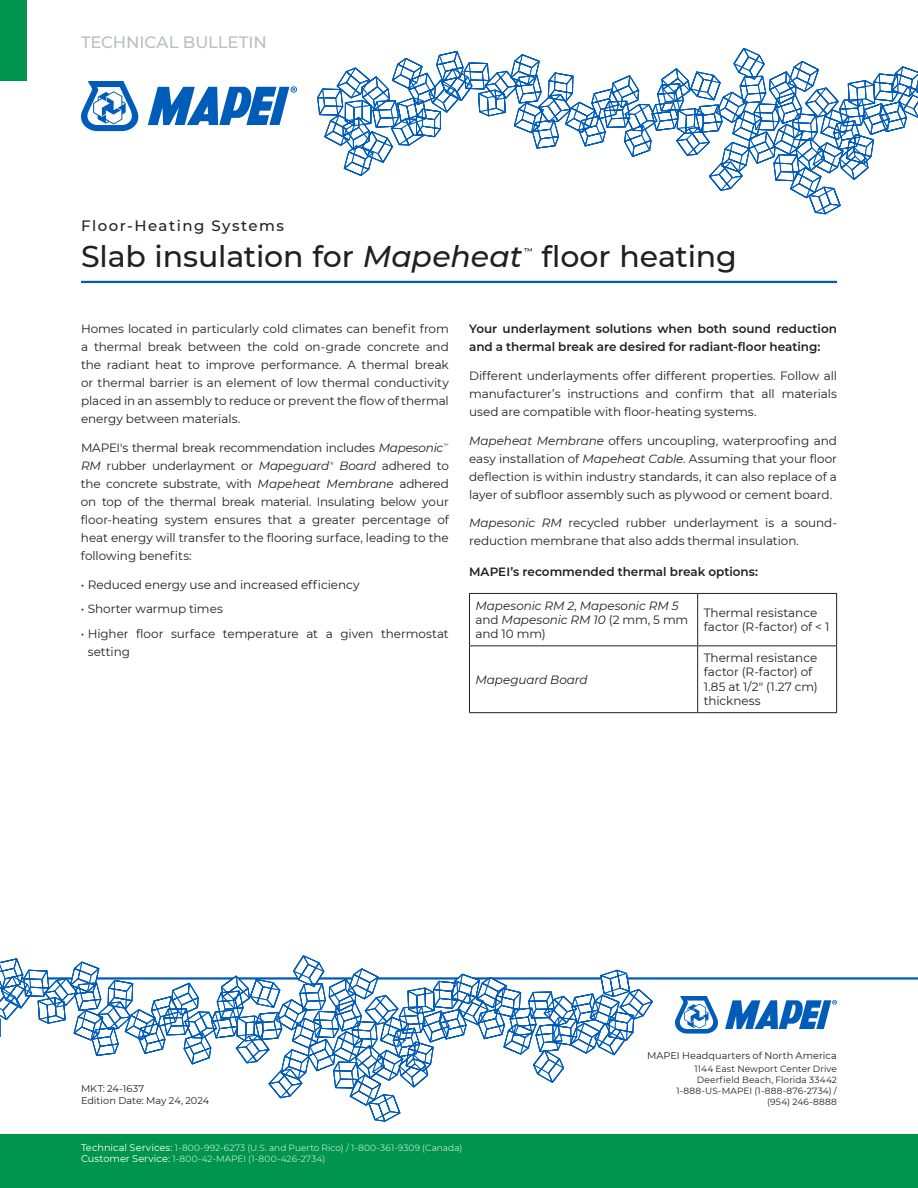
<style>
.page{position:relative;width:918px;height:1188px;background:#fff}
.page>*{position:absolute;margin:0;border:0;box-sizing:border-box;transform-origin:0 0}
.t1{font:500 30px "Montserrat";letter-spacing:-.005em;color:#231f20}
.t2{font:500 16.5px "Montserrat";letter-spacing:-.005em;color:#bcbec0}
.t3{font:500 15px "Montserrat";letter-spacing:.1em;color:#231f20}
.t4{font:12px/18px "Montserrat";letter-spacing:-.005em;color:#231f20;text-align:justify}
.t5{font:600 12px/18px "Montserrat";color:#231f20}
.t6{font:italic 12px/14.4px "Montserrat";letter-spacing:-.005em;color:#231f20}
.t7{font:9.75px/11.7px "Montserrat";letter-spacing:.005em;color:#231f20}
.t8{font:300 9px/11.7px "Montserrat";letter-spacing:.01em;color:#fff}
.t9{font:9px/10.8px "Montserrat";letter-spacing:.01em;color:#231f20;text-align:right}
.t10{font:500 8.4px "Montserrat";color:#231f20}
.t11{font:4.8px "Montserrat";color:#231f20}
.t12{font:italic 4.8px "Montserrat";color:#231f20}
.s1{font-style:italic}
.s2{font-style:normal}
.s3{font-weight:400;font-size:9.75px}
</style>
<div class="page">
<hr style="left:469px;top:593px;width:229px;height:1px;background:#231f20">
<hr style="left:469px;top:594px;width:1px;height:51px;background:#231f20">
<hr style="left:698px;top:593px;width:139px;height:1px;background:#231f20">
<hr style="left:697px;top:594px;width:1px;height:51px;background:#231f20">
<hr style="left:836px;top:594px;width:1px;height:51px;background:#231f20">
<hr style="left:469px;top:645px;width:229px;height:1px;background:#231f20">
<hr style="left:469px;top:646px;width:1px;height:66px;background:#231f20">
<hr style="left:698px;top:645px;width:139px;height:1px;background:#231f20">
<hr style="left:697px;top:646px;width:1px;height:66px;background:#231f20">
<hr style="left:836px;top:646px;width:1px;height:66px;background:#231f20">
<hr style="left:469px;top:712px;width:229px;height:1px;background:#231f20">
<hr style="left:698px;top:712px;width:139px;height:1px;background:#231f20">
<svg style="left:81px;top:81px;width:58px;height:50px"></svg>
<svg style="left:148px;top:86px;width:149px;height:39px"></svg>
<div style="left:0;top:0;width:27px;height:81px;background:#00954e"></div>
<hr style="left:81px;top:281px;width:756px;height:2px;background:#005cb9">
<svg style="left:317px;top:48px;width:601px;height:166px"></svg>
<svg style="left:675px;top:996px;width:43px;height:38px"></svg>
<svg style="left:725px;top:1000px;width:112px;height:29px"></svg>
<hr style="left:0;top:977px;width:918px;height:3px;background:#005cb9">
<div style="left:0;top:1134px;width:918px;height:54px;background:#00954e"></div>
<svg style="left:0;top:956px;width:652px;height:165px"></svg>
<h2 class="t2" style="left:81px;top:31px;width:187px">TECHNICAL BULLETIN</h2>
<p class="t3" style="left:81px;top:215px;width:205px">Floor-Heating Systems</p>
<h1 class="t1" style="left:81px;top:236px;width:443px">Slab insulation for <span class="s1">Mapeheat</span></h1>
<p class="t10" style="left:524px;top:246px;width:10px">™</p>
<h1 class="t1" style="left:541px;top:236px;width:197px">floor heating</h1>
<p class="t4" style="left:81px;top:319px;width:369px">Homes located in particularly cold climates can benefit from a thermal break between the cold on-grade concrete and the radiant heat to improve performance. A thermal break or thermal barrier is an element of low thermal conductivity placed in an assembly to reduce or prevent the flow of thermal energy between materials.</p>
<p class="t4" style="left:81px;top:438px;width:364px">MAPEI's thermal break recommendation includes <span class="s1">Mapesonic</span></p>
<p class="t11" style="left:444px;top:442px;width:6px">™</p>
<p class="t4" style="left:81px;top:456px;width:250px"><span class="s1">RM</span> rubber underlayment or <span class="s1">Mapeguard</span></p>
<p class="t12" style="left:330px;top:460px;width:5px">®</p>
<p class="t4" style="left:81px;top:456px;width:369px;text-indent:259px"><span class="s1">Board</span> adhered to the concrete substrate, with <span class="s1">Mapeheat Membrane</span> adhered on top of the thermal break material. Insulating below your floor-heating system ensures that a greater percentage of heat energy will transfer to the flooring surface, leading to the following benefits:</p>
<p class="t4" style="left:81px;top:575px;width:280px">• Reduced energy use and increased efficiency</p>
<p class="t4" style="left:81px;top:600px;width:143px">• Shorter warmup times</p>
<p class="t4" style="left:88px;top:624px;width:363px;text-indent:-7px">• Higher floor surface temperature at a given thermostat setting</p>
<p class="t5" style="left:469px;top:319px;width:369px">Your underlayment solutions when both sound reduction and a thermal break are desired for radiant-floor heating:</p>
<p class="t4" style="left:469px;top:366px;width:369px">Different underlayments offer different properties. Follow all manufacturer’s instructions and confirm that all materials used are compatible with floor-heating systems.</p>
<p class="t4" style="left:469px;top:431px;width:369px"><span class="s1">Mapeheat Membrane</span> offers uncoupling, waterproofing and easy installation of <span class="s1">Mapeheat Cable</span>. Assuming that your floor deflection is within industry standards, it can also replace of a layer of subfloor assembly such as plywood or cement board.</p>
<p class="t4" style="left:469px;top:514px;width:369px"><span class="s1">Mapesonic RM</span> recycled rubber underlayment is a sound&shy;reduction membrane that also adds thermal insulation.</p>
<p class="t5" style="left:469px;top:562px;width:291px">MAPEI’s recommended thermal break options:</p>
<p class="t6" style="left:476px;top:598px;width:214px">Mapesonic RM 2<span class="s2">,</span> Mapesonic RM 5 <span class="s2">and</span> Mapesonic RM 10 <span class="s2">(2 mm, 5 mm and 10 mm)</span></p>
<p class="t4" style="left:704px;top:605px;width:127px;line-height:14.4px">Thermal resistance factor (R-factor) of &lt; 1</p>
<p class="t6" style="left:476px;top:672px;width:114px">Mapeguard Board</p>
<p class="t4" style="left:704px;top:650px;width:116px;line-height:14.4px;text-align:left">Thermal resistance factor (R-factor) of<br>1.85 at 1/2" (1.27 cm) thickness</p>
<p class="t7" style="left:81px;top:1083px;width:130px">MKT: 24-1637<br>Edition Date: May 24, 2024</p>
<p class="t7" style="left:647px;top:1050px;width:191px">MAPEI Headquarters of North America</p>
<p class="t9" style="left:676px;top:1063px;width:162px">1144 East Newport Center Drive<br>Deerfield Beach, Florida 33442<br>1-888-US-MAPEI (1-888-876-2734) / (954) 246-8888</p>
<p class="t8" style="left:81px;top:1141px;width:383px"><span class="s3">Technical Services:</span> 1-800-992-6273 (U.S. and Puerto Rico) / 1-800-361-9309 (Canada)<br><span class="s3">Customer Service:</span> 1-800-42-MAPEI (1-800-426-2734)</p>
</div>
